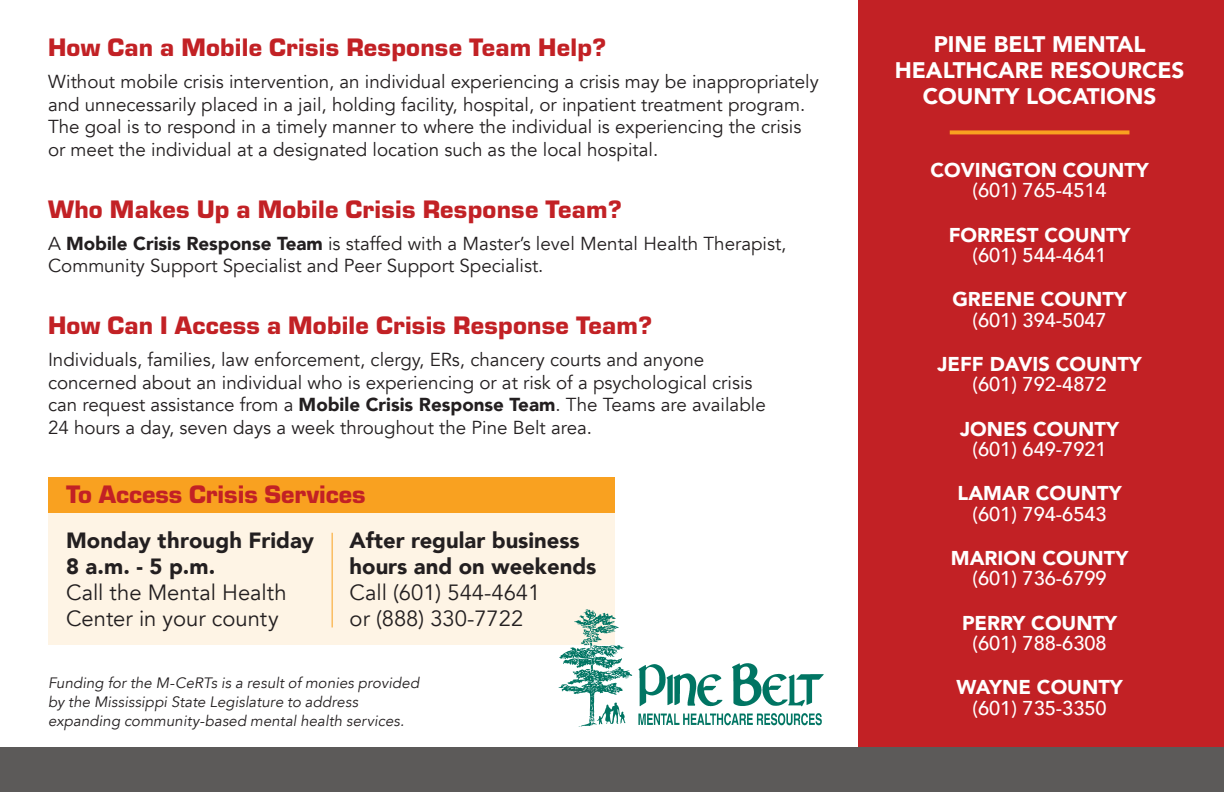
<style>
.page{position:relative;width:1224px;height:792px;background:#fff}
.page>*{position:absolute;margin:0;border:0;box-sizing:border-box;transform-origin:0 0}
.Heading_1{font:26.2px "Eurostile T Blac";letter-spacing:.01em;color:#c22125}
.t1{font:900 22.6px/26.2px "Avenir";color:#fff;text-align:center}
.Heading_1-2{font:22px/26px "Avenir";color:#231f20}
.Heading_1-3{font:900 22px/26px "Avenir";color:#231f20}
.t2{font:500 20px "Avenir";color:#fff}
.t3{font:900 20px "Avenir";color:#fff}
.Body_Text{font:18.8px/22.6px "Avenir";color:#231f20}
.t4{font:italic 15px/18.8px "Avenir";letter-spacing:.005em;color:#231f20}
.s1{font-weight:900}
</style>
<div class="page">
<div style="left:48px;top:477px;width:566px;height:167px;background:#fef4e5"></div>
<div style="left:858px;top:0;width:366px;height:762px;background:#c22125"></div>
<img style="left:558px;top:609px;width:265px;height:117px">
<div style="left:0;top:747px;width:1224px;height:45px;background:#5c5a59"></div>
<svg style="left:950px;top:130px;width:179px;height:4px"></svg>
<div style="left:48px;top:477px;width:566px;height:35px;background:#f9a120"></div>
<hr style="left:332px;top:533px;width:1px;height:94px;background:#f9a120">
<p class="Heading_1" style="left:48px;top:33px;width:560px">How Can a Mobile Crisis Response Team Help?</p>
<p class="Body_Text" style="left:48px;top:71px;width:772px">Without mobile crisis intervention, an individual experiencing a crisis may be inappropriately and unnecessarily placed in a jail, holding facility, hospital, or inpatient treatment program.<br>The goal is to respond in a timely manner to where the individual is experiencing the crisis or meet the individual at a designated location such as the local hospital.</p>
<p class="Heading_1" style="left:48px;top:195px;width:575px">Who Makes Up a Mobile Crisis Response Team?</p>
<p class="Body_Text" style="left:48px;top:232px;width:740px">A <span class="s1">Mobile Crisis Response Team</span> is staffed with a Master’s level Mental Health Therapist,<br>Community Support Specialist and Peer Support Specialist.</p>
<p class="Heading_1" style="left:48px;top:311px;width:606px">How Can I Access a Mobile Crisis Response Team?</p>
<p class="Body_Text" style="left:48px;top:349px;width:719px">Individuals, families, law enforcement, clergy, ERs, chancery courts and anyone concerned about an individual who is experiencing or at risk of a psychological crisis can request assistance from a <span class="s1">Mobile Crisis Response Team</span>. The Teams are available 24 hours a day, seven days a week throughout the Pine Belt area.</p>
<p class="Heading_1" style="left:66px;top:480px;width:301px">To Access Crisis Services</p>
<p class="Heading_1-3" style="left:350px;top:527px;width:248px">After regular business hours and on weekends</p>
<p class="Heading_1-2" style="left:350px;top:580px;width:192px">Call (601) 544-4641 or (888) 330-7722</p>
<p class="Heading_1-3" style="left:66px;top:527px;width:250px">Monday through Friday<br>8 a.m. - 5 p.m.</p>
<p class="Heading_1-2" style="left:66px;top:580px;width:222px">Call the Mental Health<br>Center in your county</p>
<p class="t4" style="left:48px;top:674px;width:373px">Funding for the M-CeRTs is a result of monies provided by the Mississippi State Legislature to address expanding community-based mental health services.</p>
<p class="t1" style="left:895px;top:30px;width:291px">PINE BELT MENTAL<br>HEALTHCARE RESOURCES<br>COUNTY LOCATIONS</p>
<p class="t3" style="left:930px;top:153px;width:220px">COVINGTON COUNTY</p>
<p class="t2" style="left:973px;top:173px;width:136px">(601) 765-4514</p>
<p class="t3" style="left:949px;top:218px;width:183px">FORREST COUNTY</p>
<p class="t2" style="left:973px;top:238px;width:136px">(601) 544-4641</p>
<p class="t3" style="left:952px;top:282px;width:176px">GREENE COUNTY</p>
<p class="t2" style="left:973px;top:302px;width:136px">(601) 394-5047</p>
<p class="t3" style="left:937px;top:347px;width:206px">JEFF DAVIS COUNTY</p>
<p class="t2" style="left:973px;top:367px;width:136px">(601) 792-4872</p>
<p class="t3" style="left:960px;top:412px;width:160px">JONES COUNTY</p>
<p class="t2" style="left:973px;top:432px;width:136px">(601) 649-7921</p>
<p class="t3" style="left:958px;top:476px;width:166px">LAMAR COUNTY</p>
<p class="t2" style="left:973px;top:496px;width:136px">(601) 794-6543</p>
<p class="t3" style="left:951px;top:541px;width:179px">MARION COUNTY</p>
<p class="t2" style="left:973px;top:561px;width:136px">(601) 736-6799</p>
<p class="t3" style="left:962px;top:606px;width:157px">PERRY COUNTY</p>
<p class="t2" style="left:973px;top:626px;width:136px">(601) 788-6308</p>
<p class="t3" style="left:956px;top:670px;width:168px">WAYNE COUNTY</p>
<p class="t2" style="left:973px;top:690px;width:136px">(601) 735-3350</p>
</div>
